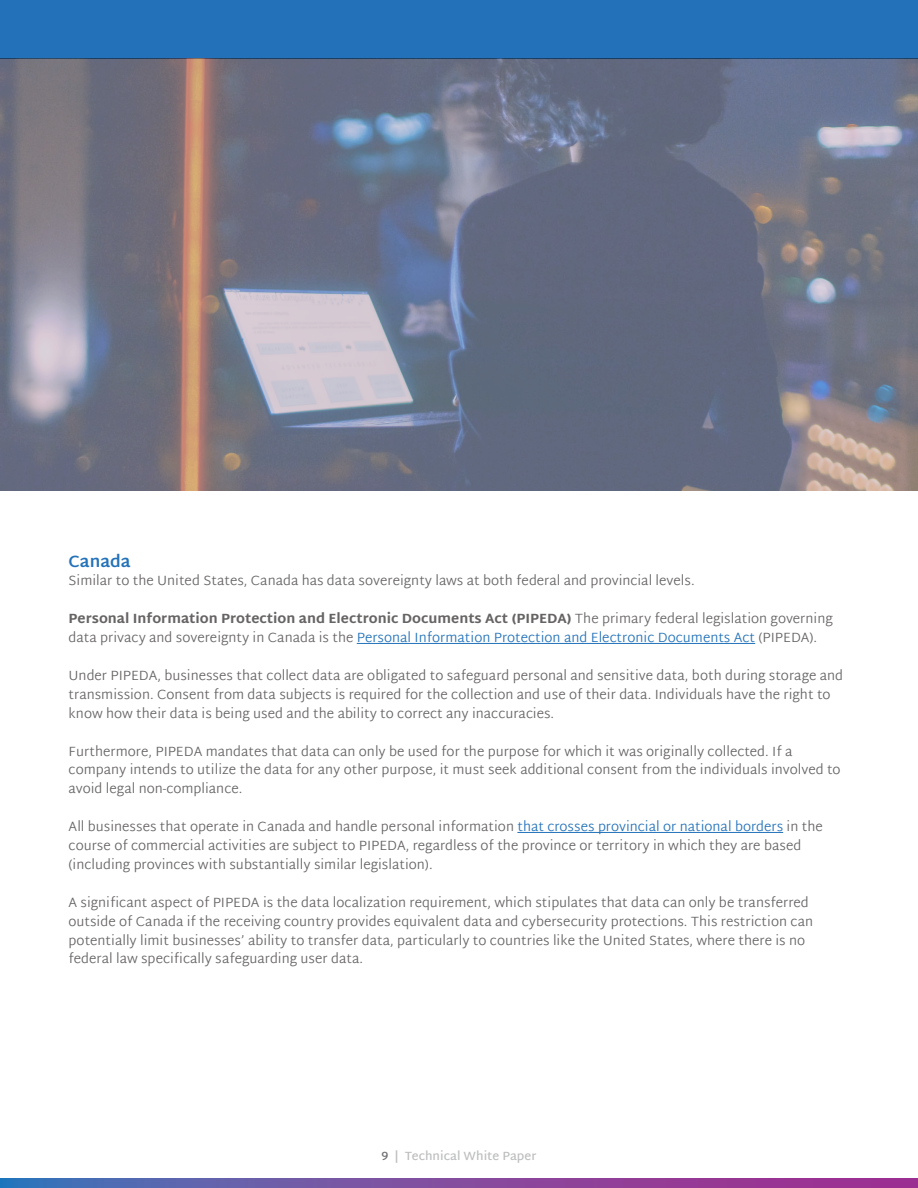
<style>
.page{position:relative;width:918px;height:1188px;background:#fff}
.page>*{position:absolute;margin:0;border:0;box-sizing:border-box;transform-origin:0 0}
.t1{font:700 16.5px "Martel Sans";color:#2372b9}
.t2{font:300 13.5px/18.9px "Martel Sans";color:#666363}
.t3{font:600 12px "Martel Sans";color:#bdbebf}
.s1{font-weight:800}
.s2{color:#2372b9}
.s3{color:#6e6f72}
</style>
<div class="page">
<svg style="left:0;top:1179px;width:918px;height:9px;background:#7a4ea1"></svg>
<div style="left:0;top:0;width:918px;height:58px;background:#2372b9"></div>
<hr style="left:357px;top:643px;width:398px;height:1px;background:#2372b9">
<hr style="left:517px;top:832px;width:266px;height:1px;background:#2372b9">
<svg style="left:0;top:59px;width:918px;height:431px;background:#747788"></svg>
<p class="t1" style="left:69px;top:551px;width:63px">Canada</p>
<p class="t2" style="left:69px;top:572px;width:628px">Similar to the United States, Canada has data sovereignty laws at both federal and provincial levels.</p>
<p class="t2" style="left:69px;top:610px;width:766px"><span class="s1">Personal Information Protection and Electronic Documents Act (PIPEDA)</span> The primary federal legislation governing data privacy and sovereignty in Canada is the <span class="s2">Personal Information Protection and Electronic Documents Act</span> (PIPEDA).</p>
<p class="t2" style="left:69px;top:667px;width:776px">Under PIPEDA, businesses that collect data are obligated to safeguard personal and sensitive data, both during storage and transmission. Consent from data subjects is required for the collection and use of their data. Individuals have the right to know how their data is being used and the ability to correct any inaccuracies.</p>
<p class="t2" style="left:69px;top:742px;width:774px">Furthermore, PIPEDA mandates that data can only be used for the purpose for which it was originally collected. If a company intends to utilize the data for any other purpose, it must seek additional consent from the individuals involved to avoid legal non-compliance.</p>
<p class="t2" style="left:69px;top:818px;width:756px">All businesses that operate in Canada and handle personal information <span class="s2">that crosses provincial or national borders</span> in the course of commercial activities are subject to PIPEDA, regardless of the province or territory in which they are based (including provinces with substantially similar legislation).</p>
<p class="t2" style="left:69px;top:893px;width:746px">A significant aspect of PIPEDA is the data localization requirement, which stipulates that data can only be transferred outside of Canada if the receiving country provides equivalent data and cybersecurity protections. This restriction can potentially limit businesses’ ability to transfer data, particularly to countries like the United States, where there is no federal law specifically safeguarding user data.</p>
<p class="t3" style="left:382px;top:1149px;width:156px"><span class="s3">9</span> | Technical White Paper</p>
</div>
